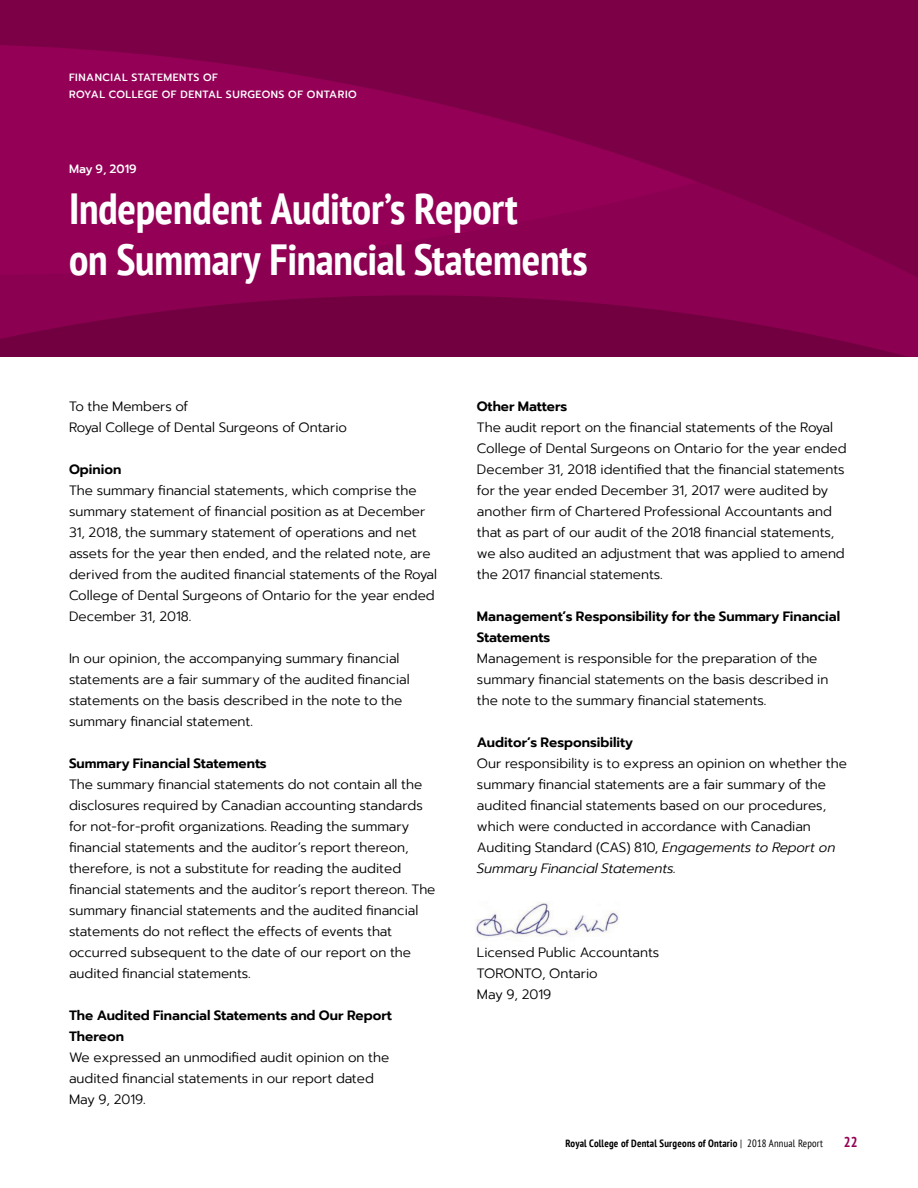
<style>
.page{position:relative;width:918px;height:1188px;background:#fff}
.page>*{position:absolute;margin:0;border:0;box-sizing:border-box;transform-origin:0 0}
.t1{font:700 condensed 43.5px/51px "PT Sans";letter-spacing:-.005em;color:#fff}
.t2{font:700 condensed 14.25px "PT Sans";color:#930056}
.t3{font:300 13.5px/21px "Prompt";color:#000}
.t4{font:500 12px "Prompt";color:#fff}
.t5{font:500 10.5px/16.5px "Prompt";letter-spacing:.05em;color:#fff}
.t6{font:700 condensed 10.5px "PT Sans";letter-spacing:.02em;color:#000}
.s1{font-weight:600}
.s2{font-style:italic}
.s3{font-weight:400}
</style>
<div class="page">
<svg style="left:0;top:0;width:918px;height:357px;background:#85004c"></svg>
<img style="left:475px;top:903px;width:144px;height:34px">
<h1 class="t5" style="left:69px;top:70px;width:289px">FINANCIAL STATEMENTS OF<br>ROYAL COLLEGE OF DENTAL SURGEONS OF ONTARIO</h1>
<h2 class="t4" style="left:69px;top:160px;width:69px">May 9, 2019</h2>
<h2 class="t1" style="left:69px;top:182px;width:520px">Independent Auditor’s Report<br>on Summary Financial Statements</h2>
<p class="t3" style="left:69px;top:396px;width:280px">To the Members of<br>Royal College of Dental Surgeons of Ontario</p>
<p class="t3" style="left:69px;top:459px;width:370px"><span class="s1">Opinion<br></span>The summary financial statements, which comprise the summary statement of financial position as at December 31, 2018, the summary statement of operations and net assets for the year then ended, and the related note, are derived from the audited financial statements of the Royal College of Dental Surgeons of Ontario for the year ended December 31, 2018.</p>
<p class="t3" style="left:69px;top:648px;width:342px">In our opinion, the accompanying summary financial statements are a fair summary of the audited financial statements on the basis described in the note to the summary financial statement.</p>
<p class="t3" style="left:69px;top:753px;width:368px"><span class="s1">Summary Financial Statements<br></span>The summary financial statements do not contain all the disclosures required by Canadian accounting standards for not-for-profit organizations. Reading the summary financial statements and the auditor’s report thereon, therefore, is not a substitute for reading the audited financial statements and the auditor’s report thereon. The summary financial statements and the audited financial statements do not reflect the effects of events that occurred subsequent to the date of our report on the audited financial statements.</p>
<p class="t3" style="left:69px;top:1005px;width:325px"><span class="s1">The Audited Financial Statements and Our Report Thereon<br></span>We expressed an unmodified audit opinion on the audited financial statements in our report dated May 9, 2019.</p>
<p class="t3" style="left:477px;top:396px;width:371px"><span class="s1">Other Matters<br></span>The audit report on the financial statements of the Royal College of Dental Surgeons on Ontario for the year ended December 31, 2018 identified that the financial statements for the year ended December 31, 2017 were audited by another firm of Chartered Professional Accountants and that as part of our audit of the 2018 financial statements, we also audited an adjustment that was applied to amend the 2017 financial statements.</p>
<p class="t3" style="left:477px;top:606px;width:365px"><span class="s1">Management’s Responsibility for the Summary Financial Statements<br></span>Management is responsible for the preparation of the summary financial statements on the basis described in the note to the summary financial statements.</p>
<p class="t3" style="left:477px;top:732px;width:372px"><span class="s1">Auditor’s Responsibility<br></span>Our responsibility is to express an opinion on whether the summary financial statements are a fair summary of the audited financial statements based on our procedures, which were conducted in accordance with Canadian Auditing Standard (CAS) 810, <span class="s2">Engagements to Report on Summary Financial Statements.</span></p>
<p class="t3" style="left:477px;top:942px;width:184px">Licensed Public Accountants<br>TORONTO, Ontario<br>May 9, 2019</p>
<p class="t6" style="left:566px;top:1136px;width:259px">Royal College of Dental Surgeons of Ontario <span class="s3">| 2018 Annual Report</span></p>
<p class="t2" style="left:844px;top:1133px;width:15px">22</p>
</div>
